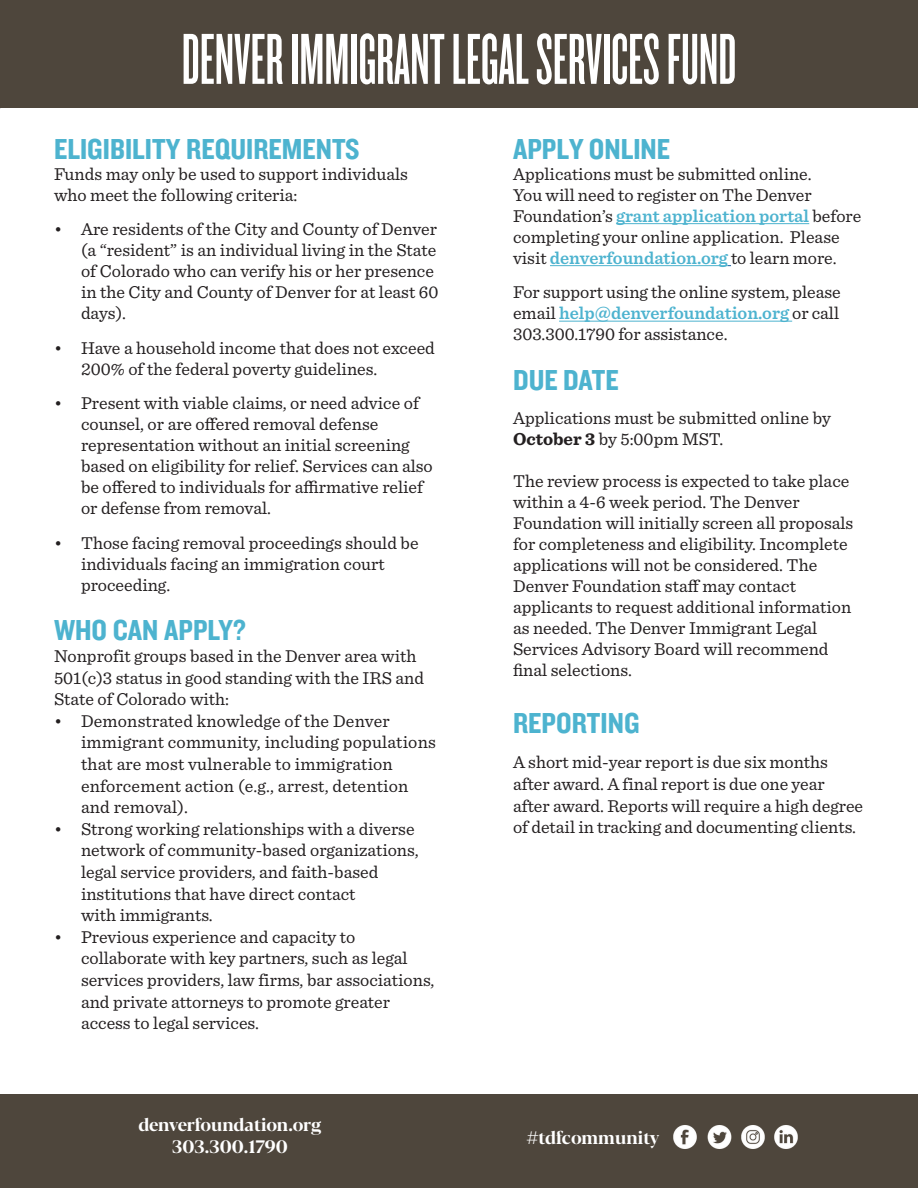
<style>
.page{position:relative;width:918px;height:1188px;background:#fff}
.page>*{position:absolute;margin:0;border:0;box-sizing:border-box;transform-origin:0 0}
.t1{font:75px "Knockout 46 Flyweight";color:#fff}
.intro_txt_italic_in{font:30px "Knockout 50 Welterweight";color:#4db3cf}
.intro_txt_italic_in-2{font:18px/21px "Sentinel";color:#231f20}
.t2{font:700 18px "Blacker Pro Dis";color:#fff}
.s1{font-weight:600;color:#4db3cf}
.s2{font-weight:700}
</style>
<div class="page">
<div style="left:0;top:0;width:918px;height:108px;background:#4e463c"></div>
<div style="left:0;top:1095px;width:917px;height:93px;background:#4e463c"></div>
<img style="left:673px;top:1125px;width:125px;height:24px">
<hr style="left:616px;top:223px;width:193px;height:1px;background:#4db3cf">
<hr style="left:550px;top:265px;width:178px;height:1px;background:#4db3cf">
<hr style="left:559px;top:321px;width:233px;height:1px;background:#4db3cf">
<p class="t1" style="left:182px;top:17px;width:556px">DENVER IMMIGRANT LEGAL SERVICES FUND</p>
<p class="intro_txt_italic_in" style="left:54px;top:129px;width:307px">ELIGIBILITY REQUIREMENTS</p>
<p class="intro_txt_italic_in-2" style="left:54px;top:162px;width:356px">Funds may only be used to support individuals who meet the following criteria:</p>
<p class="intro_txt_italic_in-2" style="left:81px;top:218px;width:359px;text-indent:-27px">• Are residents of the City and County of Denver (a “resident” is an individual living in the State of Colorado who can verify his or her presence in the City and County of Denver for at least 60 days).</p>
<p class="intro_txt_italic_in-2" style="left:81px;top:336px;width:355px;text-indent:-27px">• Have a household income that does not exceed<br>200% of the federal poverty guidelines.</p>
<p class="intro_txt_italic_in-2" style="left:81px;top:392px;width:353px;text-indent:-27px">• Present with viable claims, or need advice of counsel, or are offered removal defense representation without an initial screening based on eligibility for relief. Services can also be offered to individuals for affirmative relief or defense from removal.</p>
<p class="intro_txt_italic_in-2" style="left:81px;top:531px;width:339px;text-indent:-27px">• Those facing removal proceedings should be individuals facing an immigration court proceeding.</p>
<p class="intro_txt_italic_in" style="left:54px;top:611px;width:193px">WHO CAN APPLY?</p>
<p class="intro_txt_italic_in-2" style="left:54px;top:644px;width:372px;line-height:21.6px">Nonprofit groups based in the Denver area with<br>501(c)3 status in good standing with the IRS and<br>State of Colorado with:</p>
<p class="intro_txt_italic_in-2" style="left:81px;top:709px;width:356px;line-height:21.6px;text-indent:-27px">• Demonstrated knowledge of the Denver immigrant community, including populations that are most vulnerable to immigration enforcement action (e.g., arrest, detention and removal).</p>
<p class="intro_txt_italic_in-2" style="left:81px;top:817px;width:339px;line-height:21.6px;text-indent:-27px">• Strong working relationships with a diverse network of community-based organizations, legal service providers, and faith-based institutions that have direct contact<br>with immigrants.</p>
<p class="intro_txt_italic_in-2" style="left:81px;top:925px;width:355px;line-height:21.6px;text-indent:-27px">• Previous experience and capacity to collaborate with key partners, such as legal services providers, law firms, bar associations, and private attorneys to promote greater access to legal services.</p>
<p class="intro_txt_italic_in" style="left:513px;top:129px;width:159px">APPLY ONLINE</p>
<p class="intro_txt_italic_in-2" style="left:513px;top:162px;width:350px">Applications must be submitted online.<br>You will need to register on The Denver Foundation’s <span class="s1">grant application portal</span> before completing your online application. Please visit <span class="s1">denverfoundation.org</span> to learn more.</p>
<p class="intro_txt_italic_in-2" style="left:513px;top:281px;width:329px;text-align:justify">For support using the online system, please email <span class="s1">help@denverfoundation.org</span> or call 303.300.1790 for assistance.</p>
<p class="intro_txt_italic_in" style="left:513px;top:360px;width:107px">DUE DATE</p>
<p class="intro_txt_italic_in-2" style="left:513px;top:407px;width:319px">Applications must be submitted online by<br><span class="s2">October 3</span> by 5:00pm MST.</p>
<p class="intro_txt_italic_in-2" style="left:513px;top:470px;width:342px">The review process is expected to take place within a 4-6 week period. The Denver Foundation will initially screen all proposals for completeness and eligibility. Incomplete applications will not be considered. The Denver Foundation staff may contact applicants to request additional information as needed. The Denver Immigrant Legal Services Advisory Board will recommend final selections.</p>
<p class="intro_txt_italic_in" style="left:513px;top:704px;width:128px">REPORTING</p>
<p class="intro_txt_italic_in-2" style="left:513px;top:751px;width:352px;line-height:21.6px">A short mid-year report is due six months after award. A final report is due one year after award. Reports will require a high degree of detail in tracking and documenting clients.</p>
<p class="t2" style="left:138px;top:1112px;width:185px">denverfoundation.org</p>
<p class="t2" style="left:172px;top:1134px;width:117px">303.300.1790</p>
<p class="t2" style="left:527px;top:1125px;width:134px">#tdfcommunity</p>
</div>
